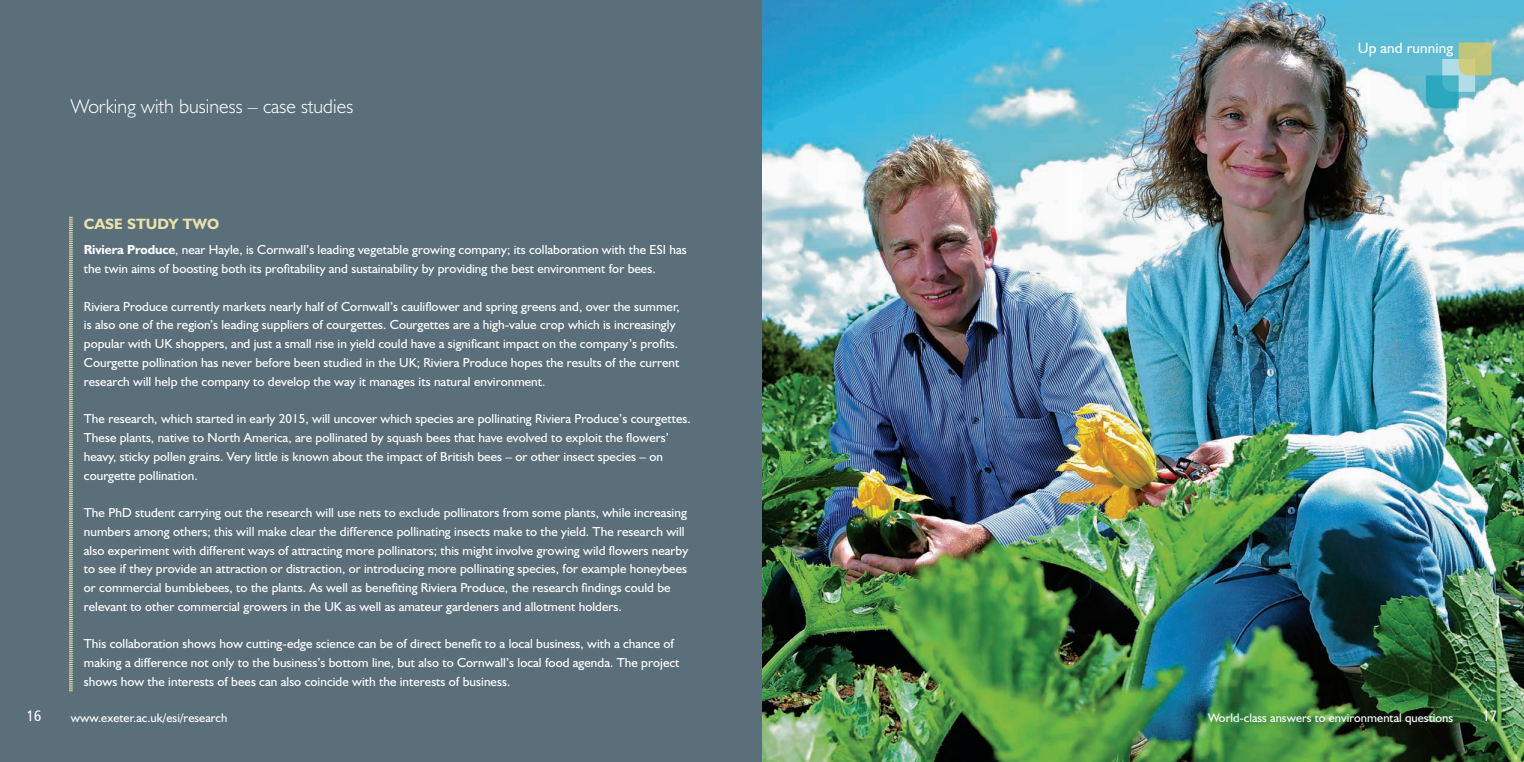
<style>
.page{position:relative;width:1524px;height:762px;background:#fff}
.page>*{position:absolute;margin:0;border:0;box-sizing:border-box;transform-origin:0 0}
.t1{font:300 20px "Humanist 521 BT";letter-spacing:.005em;color:#fff}
.t2{font:700 15px "Humanist 521 BT";letter-spacing:.005em;color:#eae2ad}
.t3{font:15px "Humanist 521 BT";letter-spacing:.01em;color:#fff}
.t4{font:condensed 15px "Frutiger LT";color:#fff}
.t5{font:13.12px/18.8px "Humanist 521 BT";letter-spacing:.005em;color:#fff}
.t6{font:condensed 12.5px "Frutiger LT";letter-spacing:.005em;color:#fff}
.t7{font:12.5px "Humanist 521 BT";letter-spacing:.005em;color:#fff}
.s1{font-weight:700}
</style>
<div class="page">
<img style="left:762px;top:0;width:762px;height:762px">
<div style="left:0;top:0;width:762px;height:762px;background:#5b6f7b"></div>
<svg style="left:69px;top:217px;width:4px;height:474px;background:#a2a893"></svg>
<svg style="left:1425px;top:43px;width:66px;height:65px;background:#88c4be"></svg>
<h1 class="t1" style="left:71px;top:94px;width:284px">Working with business – case studies</h1>
<p class="t2" style="left:84px;top:215px;width:137px">CASE STUDY TWO</p>
<p class="t5" style="left:84px;top:240px;width:604px"><span class="s1">Riviera Produce</span>, near Hayle, is Cornwall’s leading vegetable growing company; its collaboration with the ESI has the twin aims of boosting both its profitability and sustainability by providing the best environment for bees.</p>
<p class="t5" style="left:84px;top:297px;width:597px">Riviera Produce currently markets nearly half of Cornwall’s cauliflower and spring greens and, over the summer, is also one of the region’s leading suppliers of courgettes. Courgettes are a high-value crop which is increasingly popular with UK shoppers, and just a small rise in yield could have a significant impact on the company’s profits.<br>Courgette pollination has never before been studied in the UK; Riviera Produce hopes the results of the current research will help the company to develop the way it manages its natural environment.</p>
<p class="t5" style="left:84px;top:409px;width:608px">The research, which started in early 2015, will uncover which species are pollinating Riviera Produce’s courgettes.<br>These plants, native to North America, are pollinated by squash bees that have evolved to exploit the flowers’ heavy, sticky pollen grains. Very little is known about the impact of British bees – or other insect species – on courgette pollination.</p>
<p class="t5" style="left:84px;top:503px;width:606px">The PhD student carrying out the research will use nets to exclude pollinators from some plants, while increasing numbers among others; this will make clear the difference pollinating insects make to the yield. The research will also experiment with different ways of attracting more pollinators; this might involve growing wild flowers nearby to see if they provide an attraction or distraction, or introducing more pollinating species, for example honeybees or commercial bumblebees, to the plants. As well as benefiting Riviera Produce, the research findings could be relevant to other commercial growers in the UK as well as amateur gardeners and allotment holders.</p>
<p class="t5" style="left:84px;top:634px;width:597px">This collaboration shows how cutting-edge science can be of direct benefit to a local business, with a chance of making a difference not only to the business’s bottom line, but also to Cornwall’s local food agenda. The project shows how the interests of bees can also coincide with the interests of business.</p>
<p class="t6" style="left:1372px;top:39px;width:82px">Work in progress</p>
<p class="t3" style="left:1357px;top:38px;width:97px">Up and running</p>
<p class="t4" style="left:27px;top:707px;width:16px">16</p>
<p class="t7" style="left:71px;top:710px;width:158px">www.exeter.ac.uk/esi/research</p>
<p class="t7" style="left:1208px;top:710px;width:247px">World-class answers to environmental questions</p>
<p class="t4" style="left:1482px;top:707px;width:16px">17</p>
<p class="t4" style="left:34px;top:707px;width:9px">5</p>
<p class="t6" style="left:88px;top:710px;width:129px">w.exeter.ac.uk/esi/res arch</p>
<p class="t6" style="left:1222px;top:710px;width:204px">World-class answers to environmental que</p>
<p class="t4" style="left:1490px;top:707px;width:9px">6</p>
</div>
